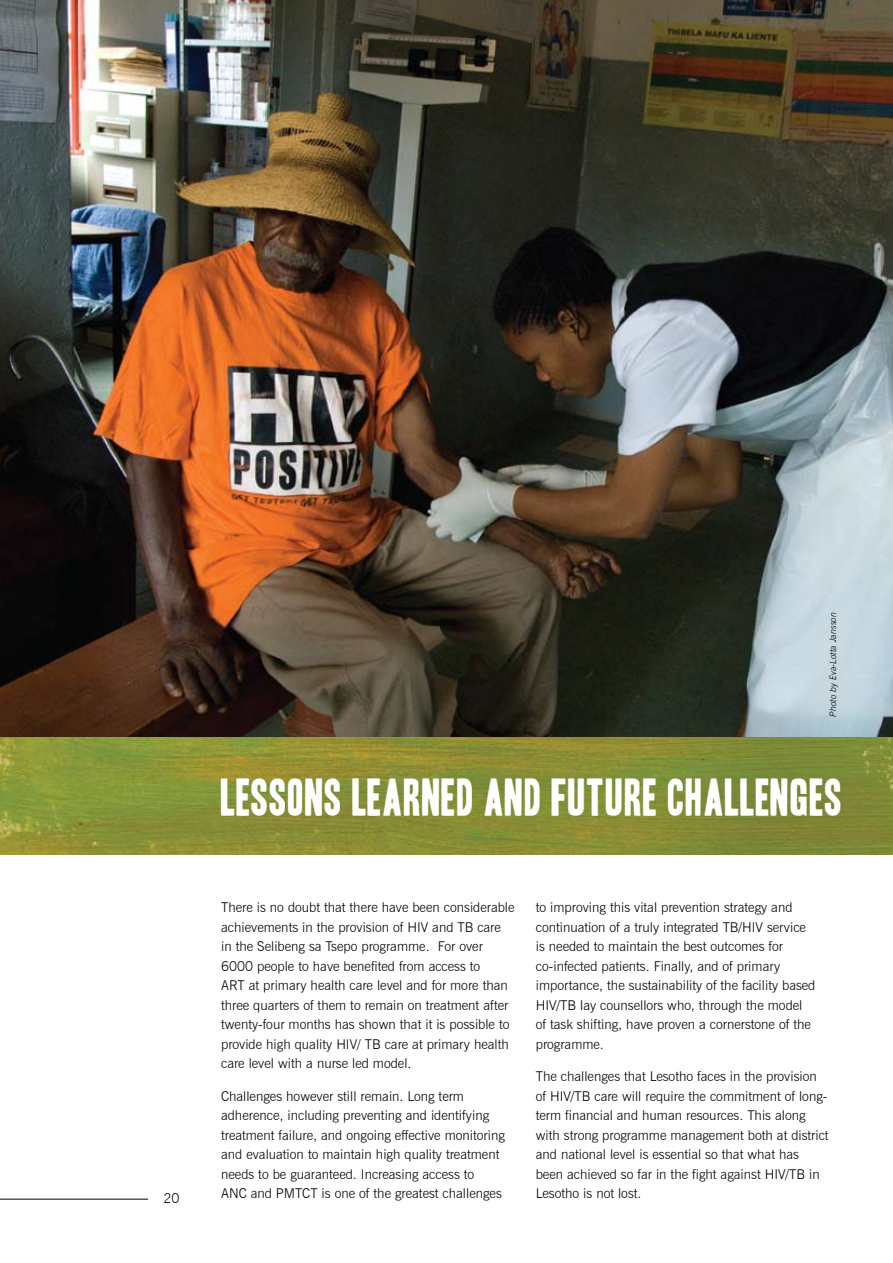
<style>
.page{position:relative;width:893px;height:1263px;background:#fff}
.page>*{position:absolute;margin:0;border:0;box-sizing:border-box;transform-origin:0 0}
.t1{font:45px "Headline One HPLHS";letter-spacing:.025em;color:#fff}
.t2{font:300 13.5px/19.5px "News Gothic BT";color:#000}
.t3{font:italic 300 9px "News Gothic BT";color:#000}
</style>
<div class="page">
<hr style="left:0;top:1199px;width:148px;height:1px;background:#000">
<img style="left:0;top:0;width:893px;height:854px">
<p class="t2" style="left:164px;top:1188px;width:18px">20</p>
<p class="t3" style="left:827px;top:716px;width:106px;rotate:-90deg">Photo by Eva-Lotta Jansson</p>
<h1 class="t1" style="left:221px;top:775px;width:623px">LESSONS LEARNED AND FUTURE CHALLENGES</h1>
<p class="t2" style="left:221px;top:898px;width:295px">There is no doubt that there have been considerable achievements in the provision of HIV and TB care in the Selibeng sa Tsepo programme. For over 6000 people to have benefited from access to<br>ART at primary health care level and for more than three quarters of them to remain on treatment after twenty-four months has shown that it is possible to provide high quality HIV/ TB care at primary health care level with a nurse led model.</p>
<p class="t2" style="left:221px;top:1086px;width:285px">Challenges however still remain. Long term adherence, including preventing and identifying treatment failure, and ongoing effective monitoring and evaluation to maintain high quality treatment needs to be guaranteed. Increasing access to<br>ANC and PMTCT is one of the greatest challenges</p>
<p class="t2" style="left:536px;top:898px;width:281px">to improving this vital prevention strategy and continuation of a truly integrated TB/HIV service is needed to maintain the best outcomes for co-infected patients. Finally, and of primary importance, the sustainability of the facility based HIV/TB lay counsellors who, through the model of task shifting, have proven a cornerstone of the programme.</p>
<p class="t2" style="left:536px;top:1066px;width:294px">The challenges that Lesotho faces in the provision of HIV/TB care will require the commitment of long&shy;term financial and human resources. This along with strong programme management both at district and national level is essential so that what has been achieved so far in the fight against HIV/TB in Lesotho is not lost.</p>
</div>
